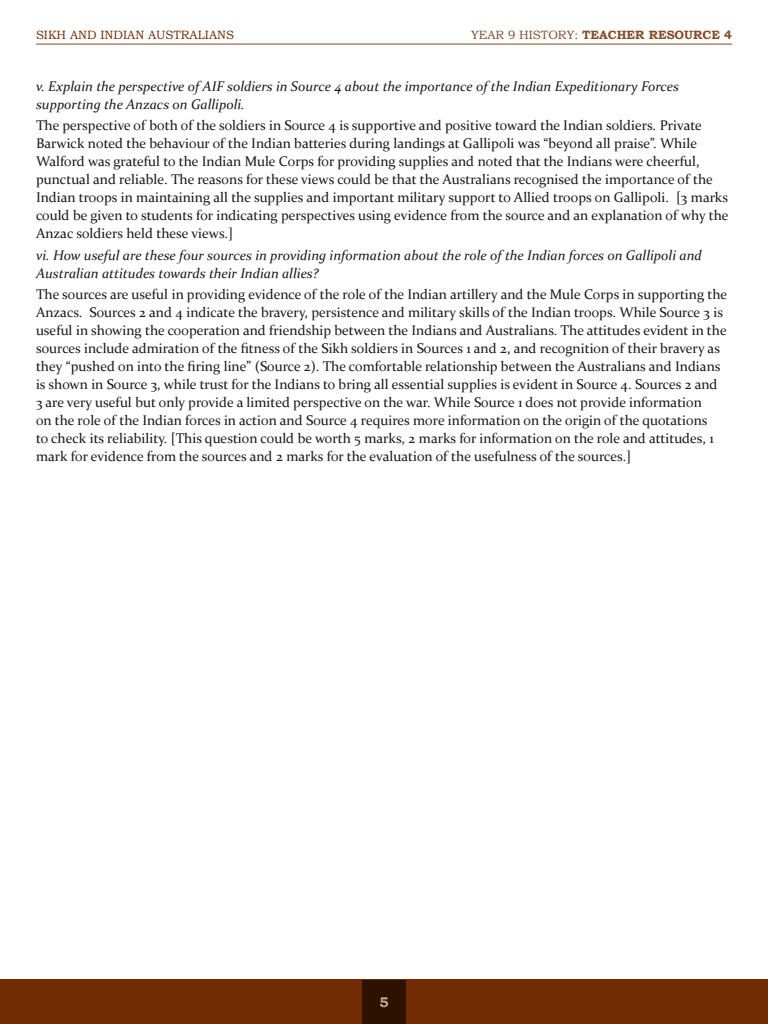
<style>
.page{position:relative;width:768px;height:1024px;background:#fff}
.page>*{position:absolute;margin:0;border:0;box-sizing:border-box;transform-origin:0 0}
.body_text{font:14px/18px "Constantia";color:#1a1a1a}
.body_text-2{font:italic 14px/18px "Constantia";color:#1a1a1a}
.t1{font:700 14px "Bookman Old Style";color:#fff}
.t2{font:700 12px "Bookman Old Style";color:#864c29}
.t3{font:12px "Bookman Old Style";color:#712c03}
.s1{font-weight:400}
</style>
<div class="page">
<div style="left:0;top:980px;width:768px;height:44px;background:#712c03"></div>
<div style="left:362px;top:980px;width:44px;height:44px;background:#2d1101"></div>
<hr style="left:36px;top:44px;width:696px;height:1px;background:#864c29">
<p class="t3" style="left:36px;top:28px;width:200px">SIKH AND INDIAN AUSTRALIANS</p>
<p class="t2" style="left:471px;top:27px;width:262px"><span class="s1">YEAR 9 HISTORY:</span> TEACHER RESOURCE 4</p>
<p class="body_text-2" style="left:36px;top:76px;width:645px">v. Explain the perspective of AIF soldiers in Source 4 about the importance of the Indian Expeditionary Forces supporting the Anzacs on Gallipoli.</p>
<p class="body_text" style="left:36px;top:115px;width:694px">The perspective of both of the soldiers in Source 4 is supportive and positive toward the Indian soldiers. Private Barwick noted the behaviour of the Indian batteries during landings at Gallipoli was “beyond all praise”. While Walford was grateful to the Indian Mule Corps for providing supplies and noted that the Indians were cheerful, punctual and reliable. The reasons for these views could be that the Australians recognised the importance of the Indian troops in maintaining all the supplies and important military support to Allied troops on Gallipoli. [3 marks could be given to students for indicating perspectives using evidence from the source and an explanation of why the Anzac soldiers held these views.]</p>
<p class="body_text-2" style="left:36px;top:246px;width:667px">vi. How useful are these four sources in providing information about the role of the Indian forces on Gallipoli and<br>Australian attitudes towards their Indian allies?</p>
<p class="body_text" style="left:36px;top:285px;width:693px">The sources are useful in providing evidence of the role of the Indian artillery and the Mule Corps in supporting the Anzacs. Sources 2 and 4 indicate the bravery, persistence and military skills of the Indian troops. While Source 3 is useful in showing the cooperation and friendship between the Indians and Australians. The attitudes evident in the sources include admiration of the fitness of the Sikh soldiers in Sources 1 and 2, and recognition of their bravery as they “pushed on into the firing line” (Source 2). The comfortable relationship between the Australians and Indians is shown in Source 3, while trust for the Indians to bring all essential supplies is evident in Source 4. Sources 2 and 3 are very useful but only provide a limited perspective on the war. While Source 1 does not provide information<br>on the role of the Indian forces in action and Source 4 requires more information on the origin of the quotations<br>to check its reliability. [This question could be worth 5 marks, 2 marks for information on the role and attitudes, 1 mark for evidence from the sources and 2 marks for the evaluation of the usefulness of the sources.]</p>
<p class="t1" style="left:379px;top:994px;width:11px">5</p>
</div>
